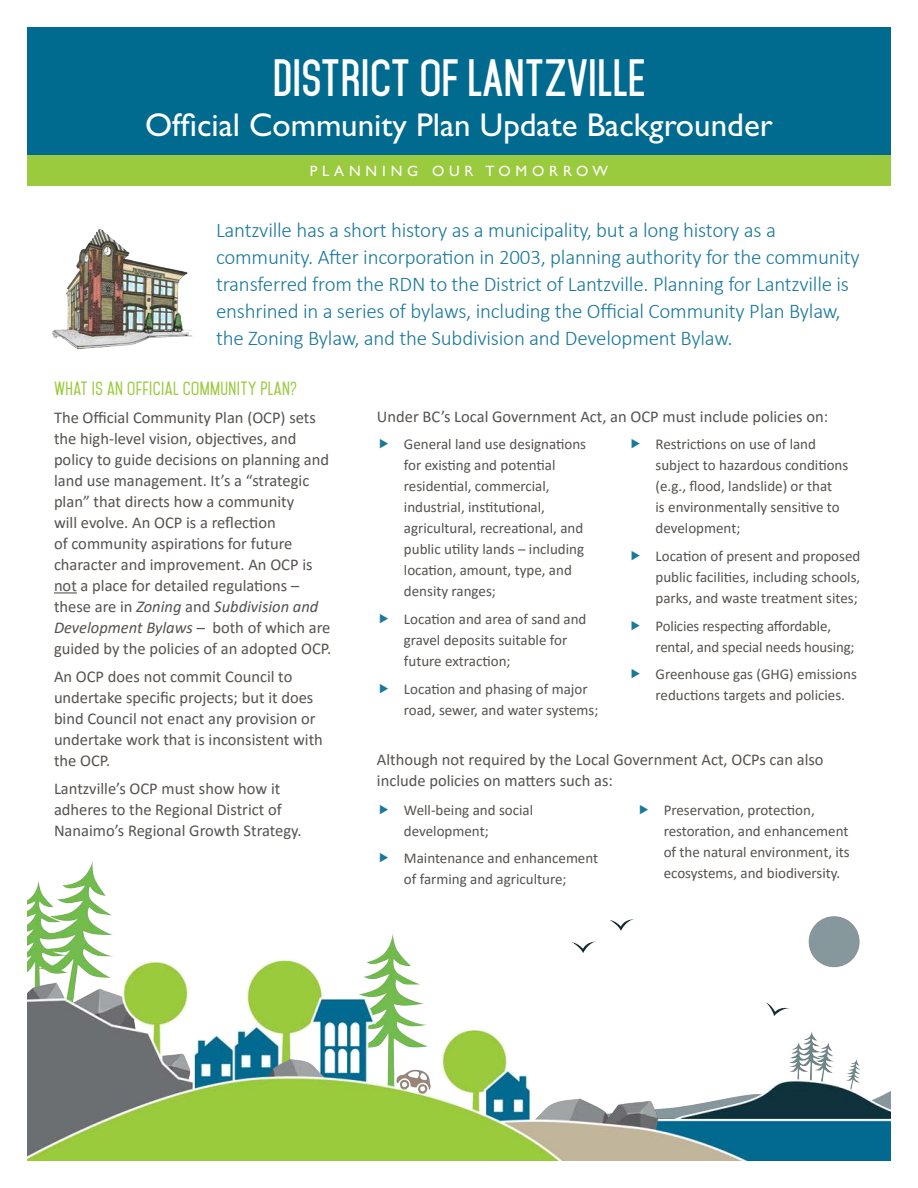
<style>
.page{position:relative;width:918px;height:1188px;background:#fff}
.page>*{position:absolute;margin:0;border:0;box-sizing:border-box;transform-origin:0 0}
.t1{font:700 45px "Mohave";color:#fff}
.t2{font:33px "Gill Sans Std";color:#fff}
.Info_text{font:300 21px/27px "Calibri";letter-spacing:-.01em;color:#1a799b}
.body{font:16.5px/21px "Calibri";color:#55524f}
.Heading_1{font:600 16.5px "Mohave";letter-spacing:.025em;color:#9aca3d}
.t3{font:15px/21px "Calibri";color:#55524f}
.t4{font:15px "Gill Sans Std";letter-spacing:.32em;color:#fff}
.s1{font-style:italic}
</style>
<div class="page">
<div style="left:27px;top:27px;width:864px;height:129px;background:#006a8f"></div>
<div style="left:27px;top:156px;width:864px;height:30px;background:#9aca3d"></div>
<img style="left:27px;top:861px;width:864px;height:300px">
<img style="left:52px;top:228px;width:141px;height:122px">
<svg style="left:54px;top:592px;width:23px;height:1px"></svg>
<svg style="left:380px;top:861px;width:8px;height:2px"></svg>
<p class="t1" style="left:273px;top:50px;width:374px">DISTRICT OF LANTZVILLE</p>
<p class="t2" style="left:145px;top:105px;width:629px">Official Community Plan Update Backgrounder</p>
<p class="t4" style="left:310px;top:162px;width:300px">PLANNING OUR TOMORROW</p>
<p class="Info_text" style="left:216px;top:217px;width:645px">Lantzville has a short history as a municipality, but a long history as a community. After incorporation in 2003, planning authority for the community transferred from the RDN to the District of Lantzville. Planning for Lantzville is enshrined in a series of bylaws, including the Official Community Plan Bylaw, the Zoning Bylaw, and the Subdivision and Development Bylaw.</p>
<p class="Heading_1" style="left:54px;top:379px;width:244px">WHAT IS AN OFFICIAL COMMUNITY PLAN?</p>
<p class="body" style="left:54px;top:407px;width:279px">The Official Community Plan (OCP) sets the high-level vision, objectives, and policy to guide decisions on planning and land use management. It’s a “strategic plan” that directs how a community<br>will evolve. An OCP is a reflection<br>of community aspirations for future character and improvement. An OCP is not a place for detailed regulations – these are in <span class="s1">Zoning</span> and <span class="s1">Subdivision and Development Bylaws</span> – both of which are guided by the policies of an adopted OCP.</p>
<p class="body" style="left:54px;top:665px;width:270px">An OCP does not commit Council to undertake specific projects; but it does bind Council not enact any provision or undertake work that is inconsistent with the OCP.</p>
<p class="body" style="left:54px;top:777px;width:249px">Lantzville’s OCP must show how it adheres to the Regional District of<br>Nanaimo’s Regional Growth Strategy.</p>
<p class="body" style="left:377px;top:406px;width:453px">Under BC’s Local Government Act, an OCP must include policies on:</p>
<p class="t3" style="left:404px;top:433px;width:184px">General land use designations for existing and potential residential, commercial, industrial, institutional, agricultural, recreational, and public utility lands – including location, amount, type, and density ranges;</p>
<p class="t3" style="left:404px;top:608px;width:184px">Location and area of sand and gravel deposits suitable for future extraction;</p>
<p class="t3" style="left:404px;top:678px;width:196px">Location and phasing of major road, sewer, and water systems;</p>
<p class="t3" style="left:656px;top:433px;width:194px">Restrictions on use of land subject to hazardous conditions (e.g., flood, landslide) or that<br>is environmentally sensitive to development;</p>
<p class="t3" style="left:656px;top:545px;width:206px;text-align:justify">Location of present and proposed public facilities, including schools, parks, and waste treatment sites;</p>
<p class="t3" style="left:656px;top:615px;width:201px">Policies respecting affordable, rental, and special needs housing;</p>
<p class="t3" style="left:656px;top:664px;width:203px">Greenhouse gas (GHG) emissions reductions targets and policies.</p>
<p class="body" style="left:377px;top:749px;width:448px">Although not required by the Local Government Act, OCPs can also include policies on matters such as:</p>
<p class="t3" style="left:404px;top:799px;width:131px">Well-being and social development;</p>
<p class="t3" style="left:404px;top:847px;width:196px">Maintenance and enhancement of farming and agriculture;</p>
<p class="t3" style="left:664px;top:799px;width:188px">Preservation, protection, restoration, and enhancement of the natural environment, its ecosystems, and biodiversity.</p>
</div>
